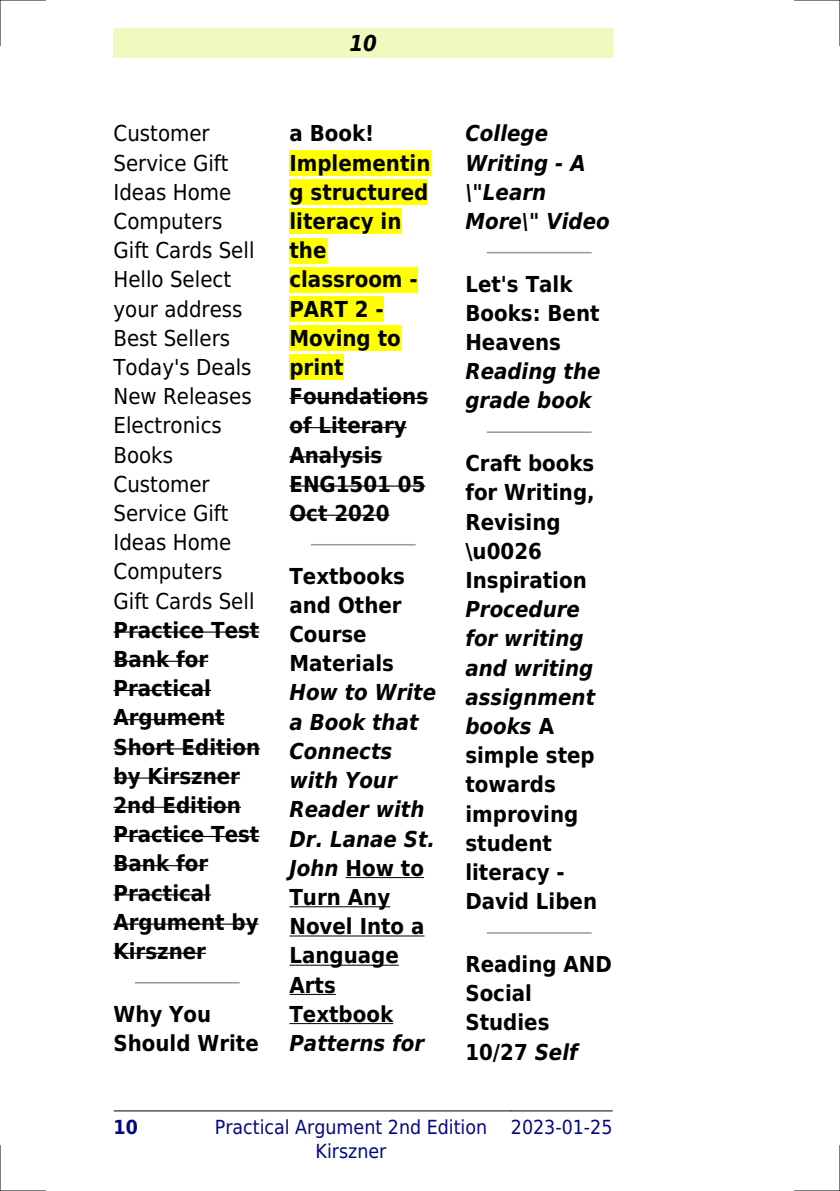
<style>
.page{position:relative;width:840px;height:1191px;background:#fff}
.page>*{position:absolute;margin:0;border:0;box-sizing:border-box;transform-origin:0 0}
.t1{font:700 22px/29.2px "DejaVu Sans Condensed";color:#000}
.t2{font:22px/29.2px "DejaVu Sans Condensed";color:#000}
.t3{font:italic 700 22px/29.2px "DejaVu Sans Condensed";color:#000}
.t4{font:19.4px/23.2px "DejaVu Sans Condensed";color:#000880;text-align:center}
.t5{font:700 19.4px "DejaVu Sans Condensed";color:#000880}
.s1{font-style:normal}
.s2{font-style:italic}
</style>
<div class="page">
<div style="left:113px;top:28px;width:499px;height:30px;background:#effbbe"></div>
<hr style="left:114px;top:1110px;width:77px;height:1px;background:#000">
<hr style="left:191px;top:1110px;width:319px;height:1px;background:#000">
<hr style="left:511px;top:1110px;width:101px;height:1px;background:#000">
<hr style="left:113px;top:631px;width:146px;height:1px;background:#000">
<hr style="left:113px;top:660px;width:95px;height:2px;background:#000">
<hr style="left:113px;top:690px;width:98px;height:1px;background:#000">
<hr style="left:113px;top:719px;width:111px;height:1px;background:#000">
<hr style="left:113px;top:748px;width:147px;height:1px;background:#000">
<hr style="left:113px;top:777px;width:127px;height:1px;background:#000">
<hr style="left:113px;top:806px;width:128px;height:2px;background:#000">
<hr style="left:113px;top:836px;width:146px;height:1px;background:#000">
<hr style="left:113px;top:865px;width:95px;height:1px;background:#000">
<hr style="left:113px;top:894px;width:98px;height:1px;background:#000">
<hr style="left:113px;top:923px;width:145px;height:1px;background:#000">
<hr style="left:113px;top:952px;width:93px;height:2px;background:#000">
<hr style="left:135px;top:982px;width:104px;height:1px;background:#999">
<div style="left:289px;top:150px;width:141px;height:26px;background:#ff0"></div>
<div style="left:289px;top:179px;width:139px;height:26px;background:#ff0"></div>
<div style="left:289px;top:208px;width:112px;height:26px;background:#ff0"></div>
<div style="left:289px;top:238px;width:37px;height:25px;background:#ff0"></div>
<div style="left:289px;top:267px;width:128px;height:25px;background:#ff0"></div>
<div style="left:289px;top:296px;width:94px;height:26px;background:#ff0"></div>
<div style="left:289px;top:325px;width:111px;height:26px;background:#ff0"></div>
<div style="left:289px;top:354px;width:54px;height:26px;background:#ff0"></div>
<hr style="left:289px;top:398px;width:139px;height:1px;background:#000">
<hr style="left:289px;top:427px;width:117px;height:1px;background:#000">
<hr style="left:289px;top:456px;width:93px;height:1px;background:#000">
<hr style="left:289px;top:485px;width:136px;height:1px;background:#000">
<hr style="left:289px;top:515px;width:100px;height:1px;background:#000">
<hr style="left:311px;top:544px;width:103px;height:1px;background:#999">
<hr style="left:345px;top:877px;width:79px;height:1px;background:#000">
<hr style="left:289px;top:906px;width:101px;height:1px;background:#000">
<hr style="left:289px;top:935px;width:135px;height:1px;background:#000">
<hr style="left:289px;top:964px;width:109px;height:1px;background:#000">
<hr style="left:289px;top:994px;width:46px;height:1px;background:#000">
<hr style="left:289px;top:1023px;width:104px;height:1px;background:#000">
<hr style="left:487px;top:252px;width:103px;height:1px;background:#999">
<hr style="left:487px;top:431px;width:103px;height:2px;background:#999">
<hr style="left:487px;top:932px;width:103px;height:1px;background:#999">
<hr style="left:0;top:0;width:45px;height:1px;background:#000">
<hr style="left:794px;top:0;width:45px;height:1px;background:#000">
<hr style="left:0;top:1190px;width:45px;height:1px;background:#000">
<hr style="left:794px;top:1190px;width:45px;height:1px;background:#000">
<hr style="left:0;top:0;width:1px;height:45px;background:#000">
<hr style="left:0;top:1145px;width:1px;height:46px;background:#000">
<hr style="left:839px;top:0;width:1px;height:45px;background:#000">
<hr style="left:839px;top:1145px;width:1px;height:46px;background:#000">
<p class="t3" style="left:349px;top:28px;width:29px">10</p>
<p class="t2" style="left:113px;top:119px;width:142px">Customer<br>Service Gift<br>Ideas Home<br>Computers<br>Gift Cards Sell<br>Hello Select your address<br>Best Sellers<br>Today's Deals<br>New Releases<br>Electronics<br>Books<br>Customer<br>Service Gift<br>Ideas Home<br>Computers<br>Gift Cards Sell</p>
<p class="t1" style="left:113px;top:615px;width:148px">Practice Test<br>Bank for<br>Practical<br>Argument<br>Short Edition by Kirszner<br>2nd Edition<br>Practice Test<br>Bank for<br>Practical<br>Argument by<br>Kirszner</p>
<p class="t1" style="left:113px;top:999px;width:147px">Why You<br>Should Write</p>
<p class="t1" style="left:289px;top:119px;width:142px">a Book!<br>Implementin g structured literacy in the classroom -<br>PART 2 -<br>Moving to print<br>Foundations of Literary<br>Analysis<br>ENG1501 05<br>Oct 2020</p>
<p class="t1" style="left:289px;top:561px;width:117px">Textbooks and Other<br>Course<br>Materials</p>
<p class="t3" style="left:289px;top:678px;width:148px">How to Write a Book that<br>Connects with Your<br>Reader with<br>Dr. Lanae St.<br>John <span class="s1">How to<br>Turn Any<br>Novel Into a<br>Language<br>Arts<br>Textbook</span></p>
<p class="t3" style="left:289px;top:1028px;width:136px">Patterns for</p>
<p class="t3" style="left:465px;top:119px;width:146px">College<br>Writing - A \"Learn<br>More\" Video</p>
<p class="t1" style="left:465px;top:269px;width:136px">Let's Talk<br>Books: Bent<br>Heavens</p>
<p class="t3" style="left:465px;top:357px;width:137px">Reading the grade book</p>
<p class="t1" style="left:465px;top:449px;width:131px">Craft books for Writing,<br>Revising \u0026<br>Inspiration</p>
<p class="t1" style="left:465px;top:595px;width:133px"><span class="s2">Procedure for writing and writing assignment books</span> A simple step towards improving student literacy -<br>David Liben</p>
<p class="t1" style="left:465px;top:949px;width:148px">Reading AND<br>Social<br>Studies<br>10/27 <span class="s2">Self</span></p>
<p class="t5" style="left:113px;top:1116px;width:26px">10</p>
<p class="t4" style="left:215px;top:1116px;width:274px">Practical Argument 2nd Edition<br>Kirszner</p>
<p class="t4" style="left:510px;top:1116px;width:103px">2023-01-25</p>
</div>
